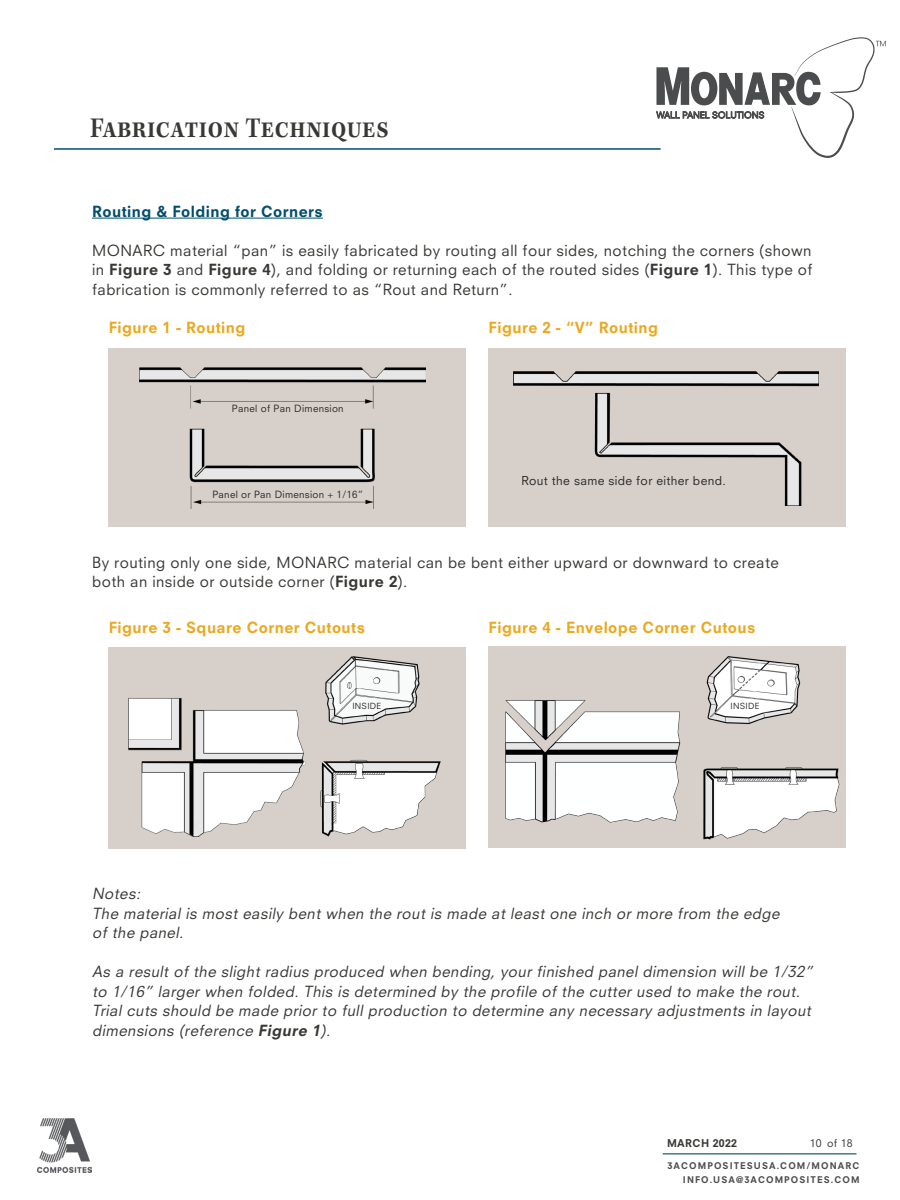
<style>
.page{position:relative;width:900px;height:1200px;background:#fff}
.page>*{position:absolute;margin:0;border:0;box-sizing:border-box;transform-origin:0 0}
.Page_Header{font:600 29.25px "Kepler Std";letter-spacing:.025em;color:#383935;scale:.87 1}
.t1{font:italic 15px/19.5px "Neuzeit SLT Std";color:#383935}
.t2{font:15px/19.5px "Neuzeit SLT Std";letter-spacing:.03em;color:#383935;text-align:justify}
.t3{font:800 15px "Neuzeit SLT Std";letter-spacing:.03em;color:#eba820}
.t4{font:800 15px "Neuzeit SLT Std";letter-spacing:.03em;color:#014e6d}
.t5{font:12px "Neuzeit SLT Std";letter-spacing:.03em;color:#2a2829}
.t6{font:800 10.5px "Neuzeit SLT Std";letter-spacing:.03em;color:#383935}
.t7{font:10.5px "Neuzeit SLT Std";color:#383935}
.t8{font:9.75px "Neuzeit SLT Std";letter-spacing:.03em;color:#2a2829}
.t9{font:800 9px/13.5px "Neuzeit SLT Std";letter-spacing:.12em;color:#4b4c4d;text-align:right}
.t10{font:8.25px "Neuzeit SLT Std";letter-spacing:.03em;color:#2a2829}
.s1{font-weight:800}
</style>
<div class="page">
<img style="left:38px;top:1119px;width:53px;height:54px">
<svg style="left:656px;top:37px;width:230px;height:121px"></svg>
<hr style="left:54px;top:148px;width:607px;height:2px;background:#014e6d">
<hr style="left:663px;top:1153px;width:193px;height:1px;background:#014e6d">
<div style="left:109px;top:348px;width:357px;height:179px;background:#d7d0ca"></div>
<hr style="left:92px;top:218px;width:231px;height:1px;background:#014e6d">
<img style="left:140px;top:367px;width:285px;height:141px">
<div style="left:109px;top:648px;width:357px;height:201px;background:#d7d0ca"></div>
<div style="left:488px;top:646px;width:358px;height:201px;background:#d7d0ca"></div>
<img style="left:128px;top:657px;width:313px;height:179px">
<img style="left:505px;top:656px;width:335px;height:184px">
<div style="left:488px;top:348px;width:358px;height:179px;background:#d7d0ca"></div>
<img style="left:514px;top:371px;width:304px;height:135px">
<p class="Page_Header" style="left:90px;top:111px;width:345px">Fabrication Techniques</p>
<p class="t4" style="left:92px;top:202px;width:232px">Routing &amp; Folding for Corners</p>
<p class="t2" style="left:92px;top:240px;width:722px">MONARC material “pan” is easily fabricated by routing all four sides, notching the corners (shown in <span class="s1">Figure 3</span> and <span class="s1">Figure 4</span>), and folding or returning each of the routed sides (<span class="s1">Figure 1</span>). This type of fabrication is commonly referred to as “Rout and Return”.</p>
<p class="t3" style="left:109px;top:318px;width:138px">Figure 1 - Routing</p>
<p class="t8" style="left:232px;top:402px;width:113px">Panel of Pan Dimension</p>
<p class="t8" style="left:212px;top:489px;width:152px">Panel or Pan Dimension + 1/16”</p>
<p class="t3" style="left:489px;top:318px;width:171px">Figure 2 - “V” Routing</p>
<p class="t5" style="left:521px;top:474px;width:206px">Rout the same side for either bend.</p>
<p class="t2" style="left:92px;top:552px;width:688px">By routing only one side, MONARC material can be bent either upward or downward to create</p>
<p class="t2" style="left:92px;top:572px;width:317px">both an inside or outside corner (<span class="s1">Figure 2</span>).</p>
<p class="t3" style="left:109px;top:618px;width:258px">Figure 3 - Square Corner Cutouts</p>
<p class="t3" style="left:489px;top:618px;width:268px">Figure 4 - Envelope Corner Cutous</p>
<p class="t10" style="left:352px;top:701px;width:30px">INSIDE</p>
<p class="t10" style="left:731px;top:701px;width:30px">INSIDE</p>
<p class="t1" style="left:92px;top:884px;width:53px">Notes:</p>
<p class="t1" style="left:92px;top:903px;width:692px">The material is most easily bent when the rout is made at least one inch or more from the edge</p>
<p class="t1" style="left:92px;top:923px;width:96px">of the panel.</p>
<p class="t1" style="left:92px;top:962px;width:726px">As a result of the slight radius produced when bending, your finished panel dimension will be 1/32” to 1/16” larger when folded. This is determined by the profile of the cutter used to make the rout.<br>Trial cuts should be made prior to full production to determine any necessary adjustments in layout dimensions (reference <span class="s1">Figure 1</span>).</p>
<p class="t6" style="left:667px;top:1136px;width:71px">MARCH 2022</p>
<p class="t7" style="left:827px;top:1137px;width:27px">of 18</p>
<p class="t9" style="left:668px;top:1159px;width:193px">3ACOMPOSITESUSA.COM/MONARC<br>INFO.USA@3ACOMPOSITES.COM</p>
<p class="t7" style="left:810px;top:1137px;width:13px">10</p>
</div>
